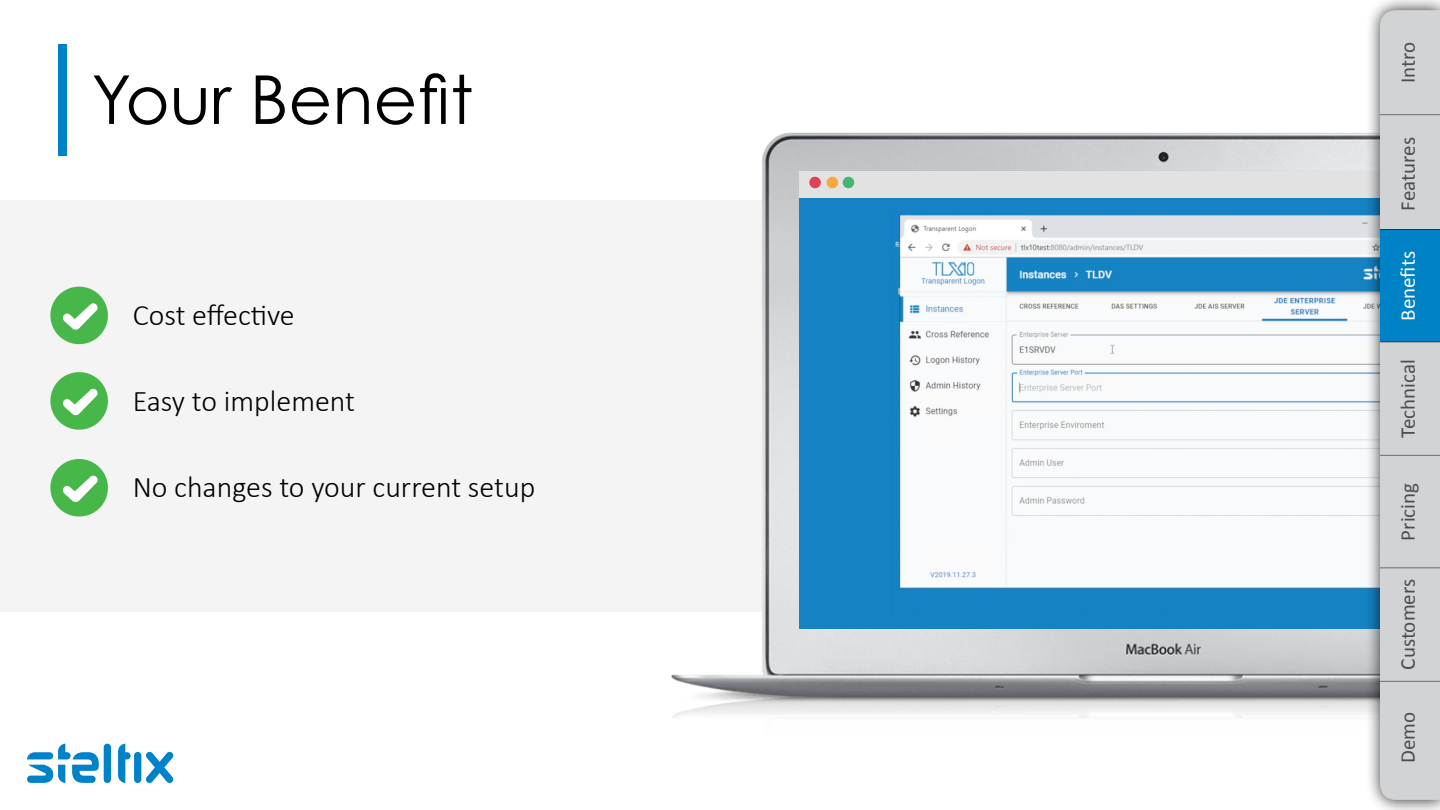
<style>
.page{position:relative;width:1440px;height:810px;background:#fff}
.page>*{position:absolute;margin:0;border:0;box-sizing:border-box;transform-origin:0 0}
.t1{font:67.5px "Century Gothic Pro";color:#000}
.t2{font:300 30px "Calibri";color:#000}
.t3{font:21px "Calibri";color:#4d4d4f}
.t4{font:21px "Calibri";color:#fff}
</style>
<div class="page">
<div style="left:0;top:200px;width:828px;height:412px;background:#f4f4f4"></div>
<svg style="left:671px;top:132px;width:694px;height:586px"></svg>
<div style="left:800px;top:198px;width:640px;height:431px;background:#1482c3"></div>
<div style="left:800px;top:171px;width:640px;height:27px;background:#e2e2e2"></div>
<svg style="left:809px;top:177px;width:12px;height:11px"></svg>
<svg style="left:827px;top:177px;width:27px;height:11px"></svg>
<img style="left:895px;top:214px;width:470px;height:375px">
<div style="left:1365px;top:0;width:75px;height:810px;background:#000;opacity:.8"></div>
<div style="left:1380px;top:10px;width:60px;height:790px;background:#d1d3d4"></div>
<div style="left:1380px;top:230px;width:60px;height:112px;background:#0082c6"></div>
<hr style="left:1380px;top:229px;width:60px;height:1px;background:#000">
<hr style="left:1380px;top:114px;width:60px;height:1px;background:#000">
<hr style="left:1380px;top:342px;width:60px;height:1px;background:#000">
<hr style="left:1380px;top:455px;width:60px;height:1px;background:#000">
<hr style="left:1380px;top:567px;width:60px;height:1px;background:#000">
<hr style="left:1380px;top:681px;width:60px;height:1px;background:#000">
<div style="left:58px;top:44px;width:10px;height:112px;background:#0082c6"></div>
<svg style="left:27px;top:744px;width:147px;height:39px"></svg>
<svg style="left:50px;top:287px;width:58px;height:57px"></svg>
<svg style="left:50px;top:372px;width:58px;height:58px"></svg>
<svg style="left:50px;top:459px;width:58px;height:58px"></svg>
<h1 class="t1" style="left:91px;top:58px;width:383px">Your Benefit</h1>
<p class="t2" style="left:133px;top:297px;width:163px">Cost effective</p>
<p class="t2" style="left:133px;top:382px;width:224px">Easy to implement</p>
<p class="t2" style="left:133px;top:469px;width:404px">No changes to your current setup</p>
<p class="t3" style="left:1393px;top:83px;width:43px;rotate:-90deg">Intro</p>
<p class="t3" style="left:1393px;top:211px;width:75px;rotate:-90deg">Features</p>
<p class="t4" style="left:1393px;top:321px;width:71px;rotate:-90deg">Benefits</p>
<p class="t3" style="left:1393px;top:438px;width:80px;rotate:-90deg">Technical</p>
<p class="t3" style="left:1393px;top:541px;width:59px;rotate:-90deg">Pricing</p>
<p class="t3" style="left:1393px;top:670px;width:92px;rotate:-90deg">Customers</p>
<p class="t3" style="left:1393px;top:763px;width:53px;rotate:-90deg">Demo</p>
</div>
